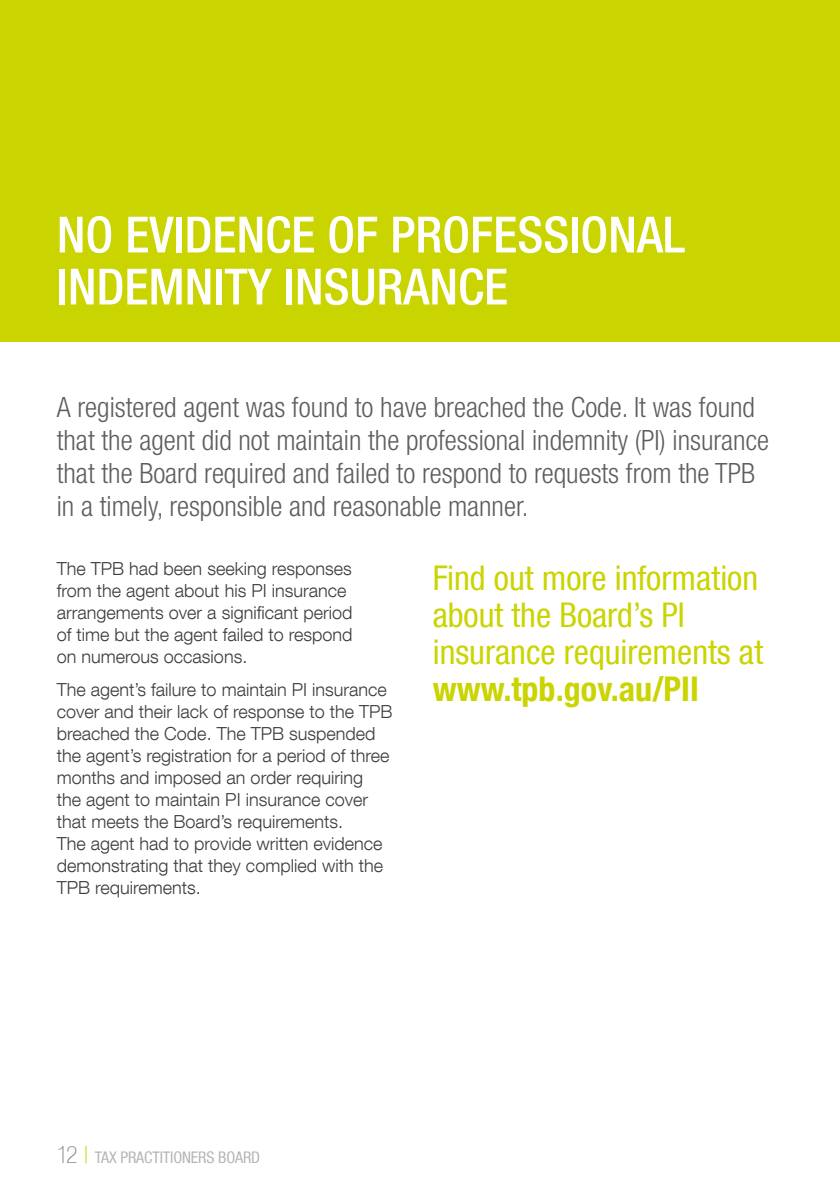
<style>
.page{position:relative;width:840px;height:1191px;background:#fff}
.page>*{position:absolute;margin:0;border:0;box-sizing:border-box;transform-origin:0 0}
.TPB___Heading_1{font:500 condensed 50px/52px "Helvetica Neue LT Com";color:#fff}
.TPB_-_pull_quote{font:condensed 34px/37px "Helvetica Neue LT Com";color:#cad400}
.t1{font:700 condensed 34px "Helvetica Neue LT Com";color:#cad400}
.TPB___Intro{font:300 condensed 28px/33px "Helvetica Neue LT Com";color:#5f5e5e}
.TPB___Body{font:300 18px/22px "Helvetica Neue LT Com";color:#3c3c3b}
.t2{font:condensed 16px "Helvetica Neue LT Com";letter-spacing:-.005em;color:#b6b5b5}
.s1{font-weight:100;font-size:24px;color:#878787}
.s2{font-weight:100;font-size:24px;color:#c6d000}
</style>
<div class="page">
<div style="left:0;top:0;width:839px;height:341px;background:#cad400"></div>
<p class="TPB___Heading_1" style="left:57px;top:208px;width:629px">NO EVIDENCE OF PROFESSIONAL<br>INDEMNITY INSURANCE</p>
<p class="TPB___Intro" style="left:57px;top:390px;width:713px">A registered agent was found to have breached the Code. It was found that the agent did not maintain the professional indemnity (PI) insurance that the Board required and failed to respond to requests from the TPB in a timely, responsible and reasonable manner.</p>
<p class="TPB___Body" style="left:57px;top:557px;width:297px">The TPB had been seeking responses from the agent about his PI insurance arrangements over a significant period of time but the agent failed to respond on numerous occasions.</p>
<p class="TPB___Body" style="left:57px;top:678px;width:337px">The agent’s failure to maintain PI insurance cover and their lack of response to the TPB breached the Code. The TPB suspended the agent’s registration for a period of three months and imposed an order requiring<br>the agent to maintain PI insurance cover that meets the Board’s requirements.<br>The agent had to provide written evidence demonstrating that they complied with the TPB requirements.</p>
<p class="TPB_-_pull_quote" style="left:432px;top:559px;width:332px">Find out more information about the Board’s PI insurance requirements at</p>
<h2 class="t1" style="left:432px;top:668px;width:267px">www.tpb.gov.au/PII</h2>
<p class="t2" style="left:57px;top:1147px;width:205px"><span class="s1">12</span> <span class="s2">|</span> TAX PRACTITIONERS BOARD</p>
</div>
